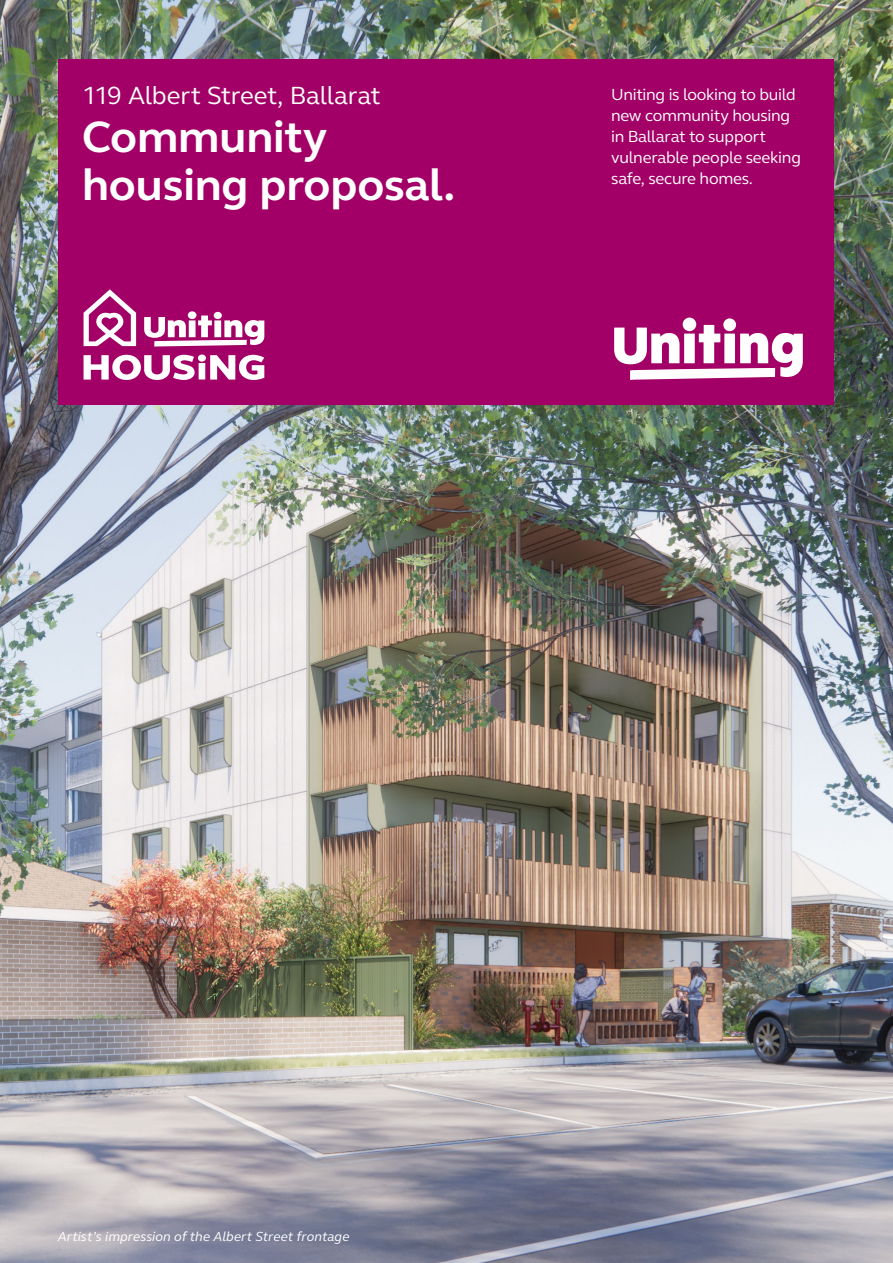
<style>
.page{position:relative;width:893px;height:1263px;background:#fff}
.page>*{position:absolute;margin:0;border:0;box-sizing:border-box;transform-origin:0 0}
.t1{font:700 45px/48px "FS Elliot Pro";letter-spacing:-.005em;color:#fff}
.t2{font:25.5px "FS Elliot Pro";letter-spacing:-.005em;color:#fff}
.t3{font:16.5px/21px "FS Elliot Pro";letter-spacing:-.015em;color:#fff}
.t4{font:italic 13.5px "FS Elliot Pro";letter-spacing:.005em;color:#fff}
</style>
<div class="page">
<img style="left:0;top:0;width:893px;height:1263px">
<div style="left:58px;top:60px;width:776px;height:345px;background:#a20066"></div>
<div style="left:188px;top:311px;width:8px;height:8px;background:#fff;border-radius:50%"></div>
<div style="left:214px;top:312px;width:8px;height:7px;background:#fff;border-radius:50%"></div>
<svg style="left:144px;top:315px;width:120px;height:32px"></svg>
<svg style="left:84px;top:289px;width:52px;height:57px"></svg>
<svg style="left:84px;top:355px;width:111px;height:25px"></svg>
<svg style="left:210px;top:355px;width:54px;height:25px"></svg>
<div style="left:199px;top:363px;width:6px;height:16px;background:#fff"></div>
<div style="left:198px;top:354px;width:8px;height:8px;background:#fff;border-radius:4px"></div>
<div style="left:683px;top:318px;width:13px;height:13px;background:#fff;border-radius:50%"></div>
<div style="left:723px;top:318px;width:13px;height:13px;background:#fff;border-radius:50%"></div>
<svg style="left:614px;top:325px;width:189px;height:55px"></svg>
<h2 class="t2" style="left:82px;top:78px;width:300px">119 Albert Street, Ballarat</h2>
<h1 class="t1" style="left:82px;top:112px;width:375px">Community housing proposal.</h1>
<p class="t3" style="left:611px;top:83px;width:191px">Uniting is looking to build new community housing in Ballarat to support vulnerable people seeking safe, secure homes.</p>
<p class="t4" style="left:58px;top:1227px;width:293px">Artist’s impression of the Albert Street frontage</p>
</div>
